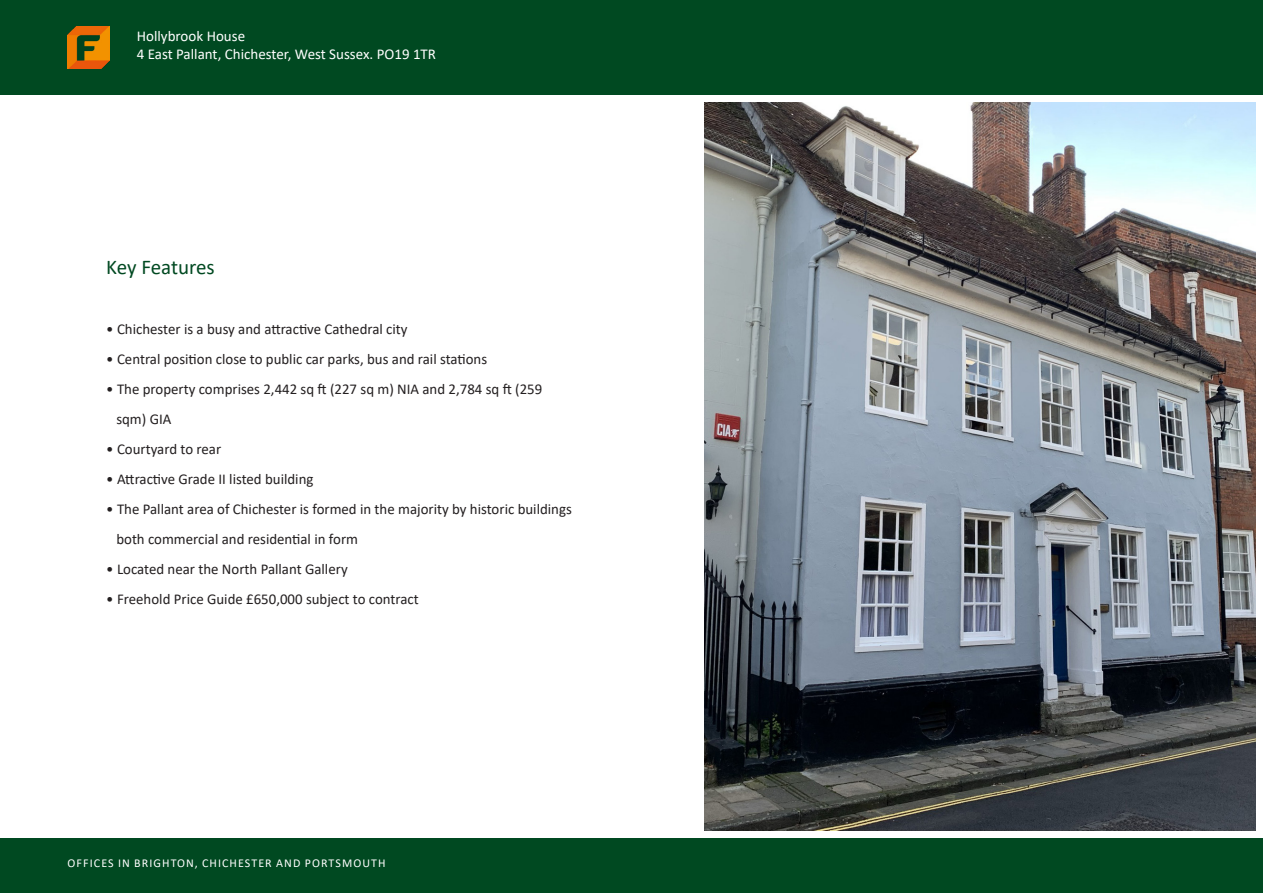
<style>
.page{position:relative;width:1263px;height:893px;background:#fff}
.page>*{position:absolute;margin:0;border:0;box-sizing:border-box;transform-origin:0 0}
.Flude_-_Sub_Header{font:21px "Calibri";letter-spacing:-.005em;color:#004921}
.Flude_-_Standard_Paragraph_Text{font:15px "Calibri";color:#231f20}
.t1{font:15px "Calibri";color:#fff}
.t2{font:12px "Calibri";letter-spacing:.09em;color:#fff}
</style>
<div class="page">
<div style="left:0;top:0;width:1263px;height:95px;background:#004921"></div>
<img style="left:67px;top:26px;width:43px;height:42px">
<div style="left:0;top:838px;width:1263px;height:55px;background:#004921"></div>
<img style="left:705px;top:102px;width:550px;height:729px">
<p class="t1" style="left:137px;top:26px;width:110px">Hollybrook House</p>
<p class="t1" style="left:137px;top:44px;width:301px">4 East Pallant, Chichester, West Sussex. PO19 1TR</p>
<p class="Flude_-_Sub_Header" style="left:106px;top:253px;width:110px">Key Features</p>
<p class="Flude_-_Standard_Paragraph_Text" style="left:106px;top:319px;width:303px">• Chichester is a busy and attractive Cathedral city</p>
<p class="Flude_-_Standard_Paragraph_Text" style="left:106px;top:349px;width:382px">• Central position close to public car parks, bus and rail stations</p>
<p class="Flude_-_Standard_Paragraph_Text" style="left:106px;top:379px;width:437px">• The property comprises 2,442 sq ft (227 sq m) NIA and 2,784 sq ft (259</p>
<p class="Flude_-_Standard_Paragraph_Text" style="left:116px;top:409px;width:57px">sqm) GIA</p>
<p class="Flude_-_Standard_Paragraph_Text" style="left:106px;top:439px;width:116px">• Courtyard to rear</p>
<p class="Flude_-_Standard_Paragraph_Text" style="left:106px;top:469px;width:209px">• Attractive Grade II listed building</p>
<p class="Flude_-_Standard_Paragraph_Text" style="left:106px;top:499px;width:467px">• The Pallant area of Chichester is formed in the majority by historic buildings</p>
<p class="Flude_-_Standard_Paragraph_Text" style="left:116px;top:529px;width:243px">both commercial and residential in form</p>
<p class="Flude_-_Standard_Paragraph_Text" style="left:106px;top:559px;width:243px">• Located near the North Pallant Gallery</p>
<p class="Flude_-_Standard_Paragraph_Text" style="left:106px;top:589px;width:314px">• Freehold Price Guide £650,000 subject to contract</p>
<p class="t2" style="left:68px;top:855px;width:319px">OFFICES IN BRIGHTON, CHICHESTER AND PORTSMOUTH</p>
</div>
